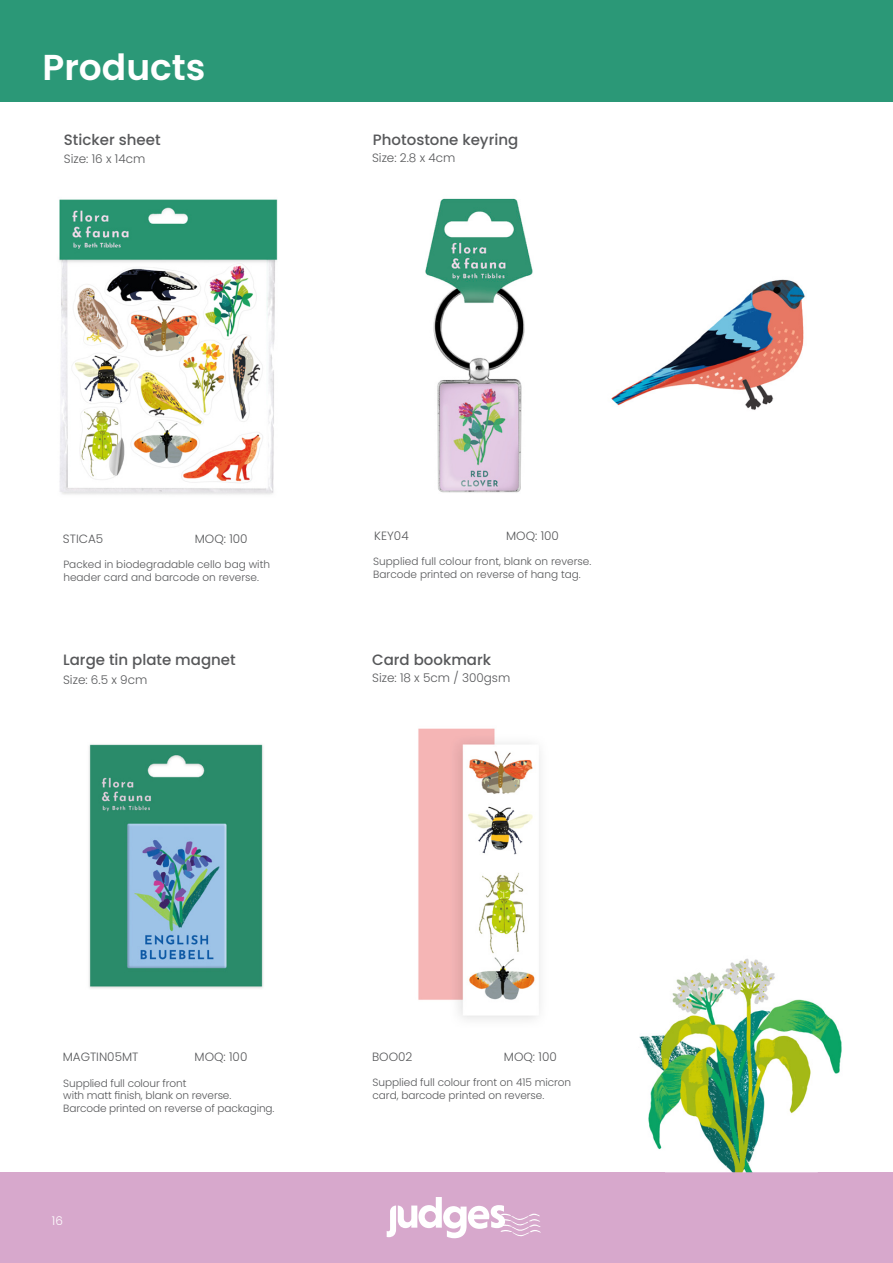
<style>
.page{position:relative;width:893px;height:1263px;background:#fff}
.page>*{position:absolute;margin:0;border:0;box-sizing:border-box;transform-origin:0 0}
.t1{font:600 36px "Poppins";color:#fff}
.Product_Title{font:500 15px "Poppins";color:#57585a}
.Product_Dims{font:300 12px "Poppins";color:#57585a}
.Product_Details{font:300 12px "Poppins";color:#57585a}
.t2{font:300 12px "Poppins";color:#fff}
.Product_Details-2{font:300 10.5px/12.6px "Poppins";letter-spacing:-.005em;color:#57585a}
</style>
<div class="page">
<div style="left:0;top:1172px;width:893px;height:91px;background:#d7a8cc"></div>
<svg style="left:387px;top:1197px;width:154px;height:41px"></svg>
<div style="left:0;top:0;width:893px;height:102px;background:#2b9877"></div>
<img style="left:639px;top:958px;width:203px;height:214px">
<img style="left:59px;top:199px;width:219px;height:296px">
<img style="left:425px;top:198px;width:108px;height:295px">
<img style="left:418px;top:728px;width:122px;height:292px">
<img style="left:89px;top:744px;width:174px;height:245px">
<img style="left:611px;top:279px;width:194px;height:131px">
<p class="t1" style="left:43px;top:47px;width:164px">Products</p>
<p class="Product_Title" style="left:64px;top:131px;width:98px">Sticker sheet</p>
<p class="Product_Dims" style="left:64px;top:152px;width:83px">Size: 16 x 14cm</p>
<p class="Product_Title" style="left:373px;top:131px;width:147px">Photostone keyring</p>
<p class="Product_Dims" style="left:372px;top:151px;width:85px">Size: 2.8 x 4cm</p>
<p class="Product_Details" style="left:63px;top:531px;width:42px">STICA5</p>
<p class="Product_Details" style="left:195px;top:531px;width:54px">MOQ: 100</p>
<p class="Product_Details-2" style="left:63px;top:558px;width:208px">Packed in biodegradable cello bag with header card and barcode on reverse.</p>
<p class="Product_Title" style="left:63px;top:651px;width:174px">Large tin plate magnet</p>
<p class="Product_Dims" style="left:63px;top:673px;width:86px">Size: 6.5 x 9cm</p>
<p class="Product_Details" style="left:374px;top:529px;width:36px">KEY04</p>
<p class="Product_Details" style="left:506px;top:529px;width:54px">MOQ: 100</p>
<p class="Product_Details-2" style="left:373px;top:555px;width:220px">Supplied full colour front, blank on reverse.</p>
<p class="Product_Details-2" style="left:373px;top:568px;width:209px">Barcode printed on reverse of hang tag.</p>
<p class="Product_Title" style="left:372px;top:651px;width:121px">Card bookmark</p>
<p class="Product_Dims" style="left:372px;top:671px;width:140px">Size: 18 x 5cm / 300gsm</p>
<p class="Product_Details" style="left:63px;top:1050px;width:77px">MAGTIN05MT</p>
<p class="Product_Details" style="left:195px;top:1050px;width:54px">MOQ: 100</p>
<p class="Product_Details-2" style="left:63px;top:1077px;width:125px">Supplied full colour front</p>
<p class="Product_Details-2" style="left:63px;top:1089px;width:170px">with matt finish, blank on reverse.</p>
<p class="Product_Details-2" style="left:63px;top:1102px;width:213px">Barcode printed on reverse of packaging.</p>
<p class="t2" style="left:52px;top:1214px;width:13px">16</p>
<p class="Product_Details" style="left:372px;top:1049px;width:42px">BOO02</p>
<p class="Product_Details" style="left:504px;top:1049px;width:54px">MOQ: 100</p>
<p class="Product_Details-2" style="left:373px;top:1076px;width:200px">Supplied full colour front on 415 micron card, barcode printed on reverse.</p>
</div>
